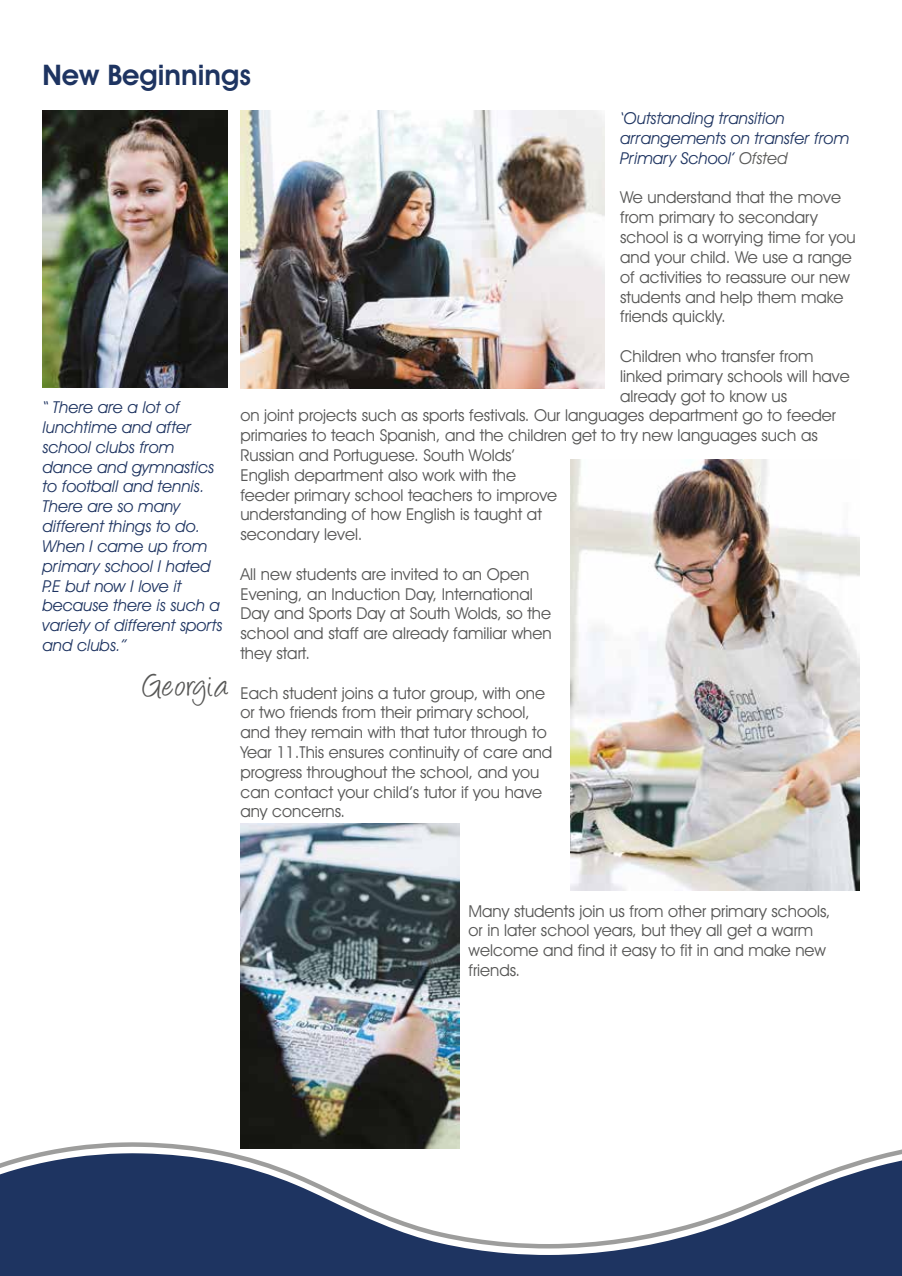
<style>
.page{position:relative;width:902px;height:1276px;background:#fff}
.page>*{position:absolute;margin:0;border:0;box-sizing:border-box;transform-origin:0 0}
.t1{font:36px "Angelina";letter-spacing:.035em;color:#575756}
.t2{font:600 28.5px "Avant Garde IT Cby BT";color:#1e3461}
.t3{font:16.5px/19.8px "Avant Garde IT Cby BT";color:#575756}
.t4{font:italic 16.5px/19.8px "Avant Garde IT Cby BT";color:#1e3461}
.s1{color:#575756}
</style>
<div class="page">
<img style="left:43px;top:111px;width:185px;height:277px">
<img style="left:240px;top:823px;width:219px;height:310px">
<img style="left:570px;top:459px;width:289px;height:432px">
<img style="left:240px;top:111px;width:364px;height:277px">
<svg style="left:70px;top:1133px;width:390px;height:14px"></svg>
<svg style="left:0;top:1147px;width:901px;height:129px;fill:#1e3461"></svg>
<h2 class="t2" style="left:43px;top:57px;width:210px">New Beginnings</h2>
<p class="t4" style="left:43px;top:397px;width:181px">“ There are a lot of lunchtime and after school clubs from dance and gymnastics to football and tennis.<br>There are so many different things to do.<br>When I came up from primary school I hated<br>P.E but now I love it because there is such a variety of different sports and clubs.”</p>
<h1 class="t1" style="left:143px;top:671px;width:86px">Georgia</h1>
<p class="t4" style="left:620px;top:108px;width:230px">‘Outstanding transition arrangements on transfer from<br>Primary School’ <span class="s1">Ofsted</span></p>
<p class="t3" style="left:620px;top:188px;width:237px">We understand that the move from primary to secondary school is a worrying time for you and your child. We use a range of activities to reassure our new students and help them make friends quickly.</p>
<p class="t3" style="left:620px;top:346px;width:195px">Children who transfer from</p>
<p class="t3" style="left:620px;top:366px;width:231px">linked primary schools will have</p>
<p class="t3" style="left:620px;top:386px;width:168px">already got to know us</p>
<p class="t3" style="left:240px;top:405px;width:597px">on joint projects such as sports festivals. Our languages department go to feeder</p>
<p class="t3" style="left:240px;top:425px;width:579px">primaries to teach Spanish, and the children get to try new languages such as</p>
<p class="t3" style="left:240px;top:445px;width:276px">Russian and Portuguese. South Wolds’</p>
<p class="t3" style="left:240px;top:465px;width:277px">English department also work with the</p>
<p class="t3" style="left:240px;top:485px;width:318px">feeder primary school teachers to improve</p>
<p class="t3" style="left:240px;top:504px;width:303px">understanding of how English is taught at</p>
<p class="t3" style="left:240px;top:524px;width:123px">secondary level.</p>
<p class="t3" style="left:240px;top:564px;width:312px">All new students are invited to an Open Evening, an Induction Day, International Day and Sports Day at South Wolds, so the school and staff are already familiar when they start.</p>
<p class="t3" style="left:240px;top:683px;width:313px">Each student joins a tutor group, with one or two friends from their primary school, and they remain with that tutor through to Year 11.This ensures continuity of care and progress throughout the school, and you can contact your child’s tutor if you have any concerns.</p>
<p class="t3" style="left:468px;top:900px;width:363px">Many students join us from other primary schools, or in later school years, but they all get a warm welcome and find it easy to fit in and make new friends.</p>
</div>
